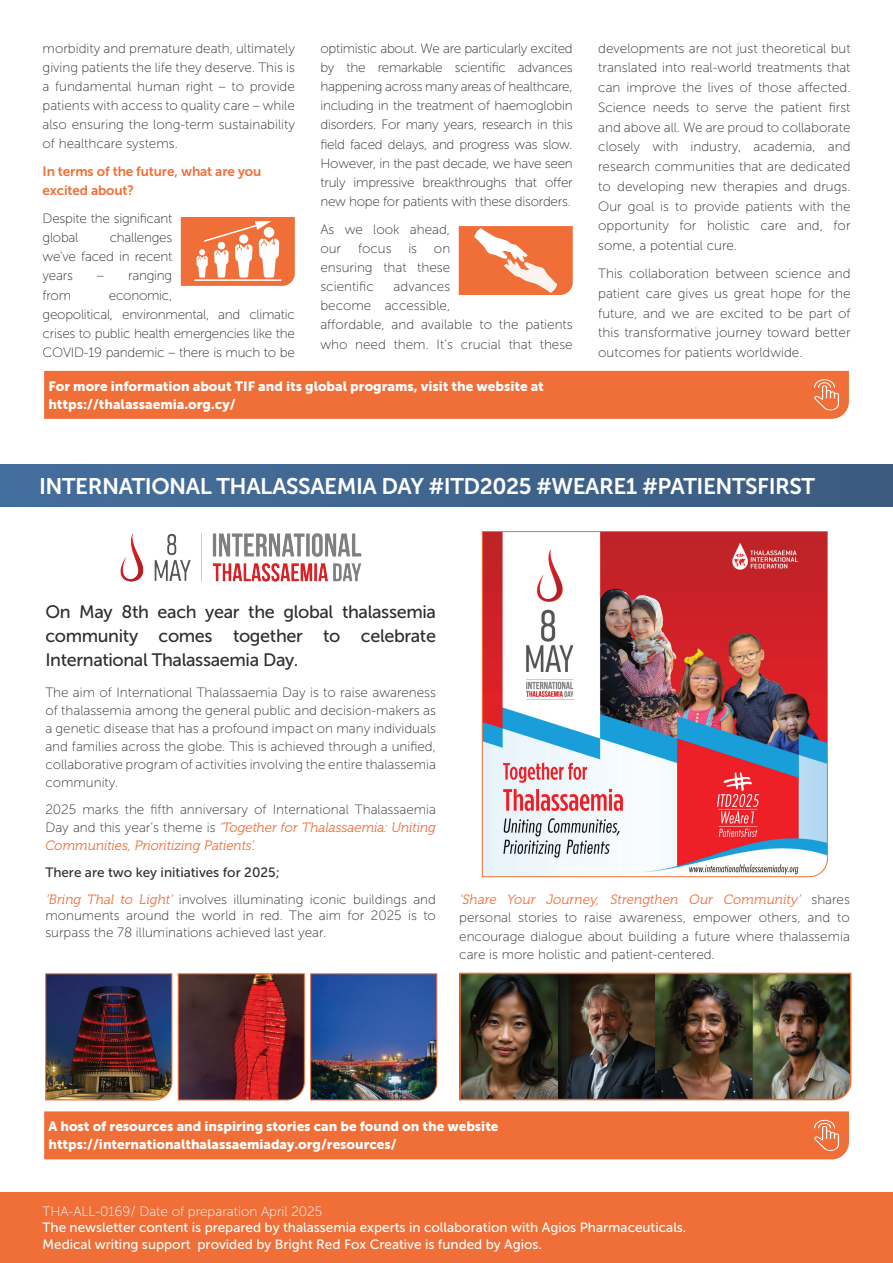
<style>
.page{position:relative;width:893px;height:1263px;background:#fff}
.page>*{position:absolute;margin:0;border:0;box-sizing:border-box;transform-origin:0 0}
.t1{font:22.5px "Museo Sans 700";letter-spacing:-.02em;color:#fff}
.t2{font:18px/24.3px "Museo Sans 500";letter-spacing:-.02em;color:#302f2f;text-align:justify}
.t3{font:13.5px/19.2px "Museo Sans 100";color:#302f2f;text-align:justify}
.t4{font:13.5px/18px "Museo Sans 900";color:#fff}
.t5{font:13.5px/16.2px "Museo Sans 500";color:#fff}
.t6{font:13.5px/19.2px "Museo Sans 100";letter-spacing:-.02em;color:#302f2f}
.t7{font:italic 13.5px/18px "Museo 300";color:#f06f38}
.t8{font:italic 13.5px "Museo 300";color:#f06f38}
.t9{font:13.5px/19.2px "Museo Sans 700";letter-spacing:-.01em;color:#f06f38}
.t10{font:13.5px "Museo Sans 100";color:#fff}
.t11{font:13.5px "Museo Sans 500";color:#302f2f}
.s1{font-family:"Museo Sans 100";font-style:normal;color:#302f2f}
.s2{font-family:"Museo 300";font-style:italic;color:#f06f38}
</style>
<div class="page">
<div style="left:0;top:1192px;width:893px;height:71px;background:#f06f38"></div>
<img style="left:120px;top:533px;width:242px;height:49px">
<img style="left:45px;top:973px;width:393px;height:128px">
<img style="left:459px;top:972px;width:393px;height:129px">
<div style="left:44px;top:370px;width:805px;height:49px;background:#f06f38"></div>
<svg style="left:181px;top:217px;width:114px;height:69px"></svg>
<hr style="left:194px;top:279px;width:87px;height:2px;background:#fff">
<svg style="left:459px;top:226px;width:114px;height:69px;background:#f2895c"></svg>
<div style="left:0;top:464px;width:893px;height:43px;background:linear-gradient(to right,#446f9e,#3c5b7f)"></div>
<img style="left:481px;top:531px;width:347px;height:346px">
<div style="left:44px;top:1111px;width:805px;height:49px;background:#f06f38"></div>
<p class="t3" style="left:43px;top:39px;width:254px">morbidity and premature death, ultimately giving patients the life they deserve. This is a fundamental human right – to provide patients with access to quality care – while also ensuring the long-term sustainability of healthcare systems.</p>
<p class="t9" style="left:43px;top:162px;width:220px">In terms of the future, what are you excited about?</p>
<p class="t6" style="left:43px;top:209px;width:131px">Despite the significant global</p>
<p class="t3" style="left:43px;top:228px;width:131px;text-indent:67px">challenges we've faced in recent years</p>
<p class="t6" style="left:97px;top:266px;width:77px">– ranging</p>
<p class="t3" style="left:43px;top:285px;width:30px">from</p>
<p class="t6" style="left:43px;top:285px;width:254px;text-indent:66px">economic,<br>geopolitical, environmental, and climatic crises to public health emergencies like the COVID-19 pandemic – there is much to be</p>
<p class="t3" style="left:320px;top:39px;width:254px">optimistic about. We are particularly excited by the remarkable scientific advances happening across many areas of healthcare, including in the treatment of haemoglobin disorders. For many years, research in this field faced delays, and progress was slow.<br>However, in the past decade, we have seen truly impressive breakthroughs that offer new hope for patients with these disorders.</p>
<p class="t3" style="left:320px;top:220px;width:131px">As we look ahead, our focus is on ensuring that these scientific</p>
<p class="t3" style="left:320px;top:277px;width:254px;text-align:left;text-indent:73px">advances<br>become accessible,<br>affordable, and available to the patients who need them. It’s crucial that these</p>
<p class="t4" style="left:48px;top:377px;width:497px">For more information about TIF and its global programs, visit the website at https://thalassaemia.org.cy/</p>
<p class="t3" style="left:598px;top:38px;width:254px;line-height:19.6px">developments are not just theoretical but translated into real-world treatments that can improve the lives of those affected.<br>Science needs to serve the patient first and above all. We are proud to collaborate closely with industry, academia, and research communities that are dedicated to developing new therapies and drugs.<br>Our goal is to provide patients with the opportunity for holistic care and, for some, a potential cure.</p>
<p class="t3" style="left:598px;top:264px;width:254px;line-height:19.6px">This collaboration between science and patient care gives us great hope for the future, and we are excited to be part of this transformative journey toward better outcomes for patients worldwide.</p>
<h1 class="t1" style="left:39px;top:474px;width:778px">INTERNATIONAL THALASSAEMIA DAY #ITD2025 #WEARE1 #PATIENTSFIRST</h1>
<h2 class="t2" style="left:45px;top:599px;width:392px">On May 8th each year the global thalassemia community comes together to celebrate International Thalassaemia Day.</h2>
<p class="t3" style="left:45px;top:684px;width:392px;line-height:18px">The aim of International Thalassaemia Day is to raise awareness of thalassemia among the general public and decision-makers as a genetic disease that has a profound impact on many individuals and families across the globe. This is achieved through a unified, collaborative program of activities involving the entire thalassemia community.</p>
<p class="t3" style="left:45px;top:800px;width:392px">2025 marks the fifth anniversary of International Thalassaemia</p>
<p class="t7" style="left:45px;top:818px;width:392px"><span class="s1">Day and this year’s theme is</span> ‘Together for Thalassaemia: Uniting<br>Communities, Prioritizing Patients’.</p>
<p class="t11" style="left:45px;top:865px;width:236px">There are two key initiatives for 2025;</p>
<p class="t3" style="left:45px;top:891px;width:392px;line-height:16.5px"><span class="s2">‘Bring Thal to Light’</span> involves illuminating iconic buildings and monuments around the world in red. The aim for 2025 is to surpass the 78 illuminations achieved last year.</p>
<p class="t8" style="left:459px;top:891px;width:392px">‘Share Your Journey, Strengthen Our Community’ <span class="s1">s h a r e s</span></p>
<p class="t3" style="left:459px;top:908px;width:392px;line-height:18.6px">personal stories to raise awareness, empower others, and to encourage dialogue about building a future where thalassemia care is more holistic and patient-centered.</p>
<p class="t4" style="left:48px;top:1118px;width:452px">A host of resources and inspiring stories can be found on the website https://internationalthalassaemiaday.org/resources/</p>
<p class="t10" style="left:43px;top:1204px;width:281px">THA-ALL-0169/ Date of preparation April 2025</p>
<p class="t5" style="left:43px;top:1220px;width:645px">The newsletter content is prepared by thalassemia experts in collaboration with Agios Pharmaceuticals.<br>Medical writing support provided by Bright Red Fox Creative is funded by Agios.</p>
</div>
